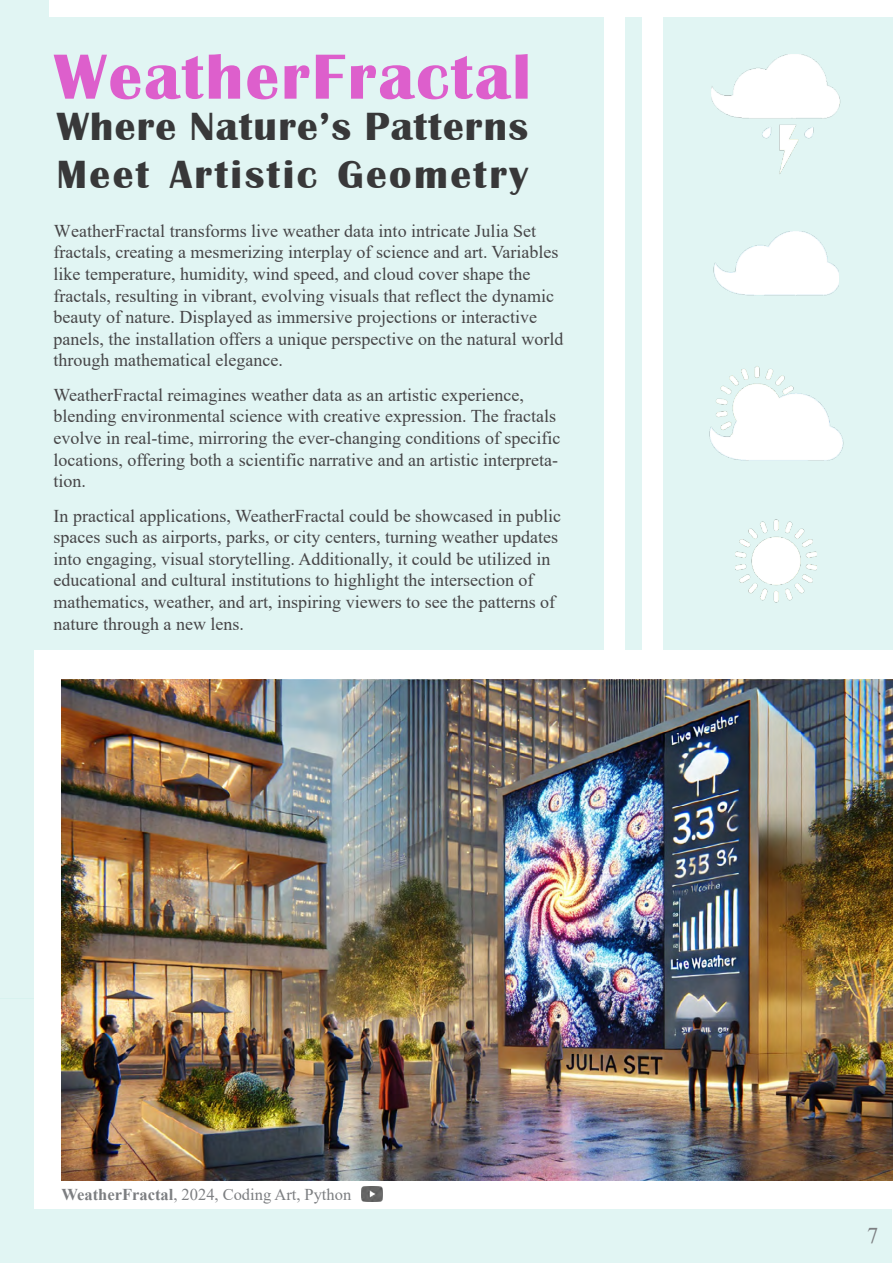
<style>
.page{position:relative;width:893px;height:1263px;background:#fff}
.page>*{position:absolute;margin:0;border:0;box-sizing:border-box;transform-origin:0 0}
.t1{font:700 66px "Britannic";letter-spacing:.03em;color:#dd5fcc}
.t2{font:700 40.5px/48.6px "Britannic";letter-spacing:.06em;color:#383839}
.t3{font:22.5px "Times New Roman";color:#7c7e81}
.t4{font:18px/21.6px "Times New Roman";color:#464547}
.t5{font:16.5px "Times New Roman";color:#7c7e81}
.s1{font-weight:700}
</style>
<div class="page">
<div style="left:625px;top:0;width:17px;height:673px;background:#e1f5f3"></div>
<div style="left:0;top:998px;width:892px;height:265px;background:#e1f5f3"></div>
<div style="left:0;top:0;width:604px;height:998px;background:#e1f5f3"></div>
<div style="left:663px;top:0;width:230px;height:673px;background:#e1f5f3"></div>
<img style="left:711px;top:54px;width:130px;height:120px">
<img style="left:713px;top:231px;width:126px;height:64px">
<img style="left:735px;top:520px;width:82px;height:82px">
<img style="left:709px;top:366px;width:135px;height:94px">
<div style="left:49px;top:0;width:844px;height:17px;background:#fff"></div>
<div style="left:34px;top:650px;width:859px;height:559px;background:#fff"></div>
<img style="left:62px;top:679px;width:831px;height:501px">
<img style="left:361px;top:1187px;width:21px;height:14px">
<h1 class="t1" style="left:54px;top:40px;width:478px">WeatherFractal</h1>
<h2 class="t2" style="left:57px;top:102px;width:473px">Where Nature’s Patterns<br>Meet Artistic Geometry</h2>
<p class="t4" style="left:54px;top:219px;width:511px">WeatherFractal transforms live weather data into intricate Julia Set fractals, creating a mesmerizing interplay of science and art. Variables like temperature, humidity, wind speed, and cloud cover shape the fractals, resulting in vibrant, evolving visuals that reflect the dynamic beauty of nature. Displayed as immersive projections or interactive panels, the installation offers a unique perspective on the natural world through mathematical elegance.</p>
<p class="t4" style="left:54px;top:383px;width:508px">WeatherFractal reimagines weather data as an artistic experience, blending environmental science with creative expression. The fractals evolve in real-time, mirroring the ever-changing conditions of specific locations, offering both a scientific narrative and an artistic interpreta&shy;tion.</p>
<p class="t4" style="left:54px;top:504px;width:509px">In practical applications, WeatherFractal could be showcased in public spaces such as airports, parks, or city centers, turning weather updates into engaging, visual storytelling. Additionally, it could be utilized in educational and cultural institutions to highlight the intersection of mathematics, weather, and art, inspiring viewers to see the patterns of nature through a new lens.</p>
<p class="t5" style="left:62px;top:1183px;width:291px"><span class="s1">WeatherFractal</span>, 2024, Coding Art, Python</p>
<p class="t3" style="left:867px;top:1220px;width:13px">7</p>
</div>
